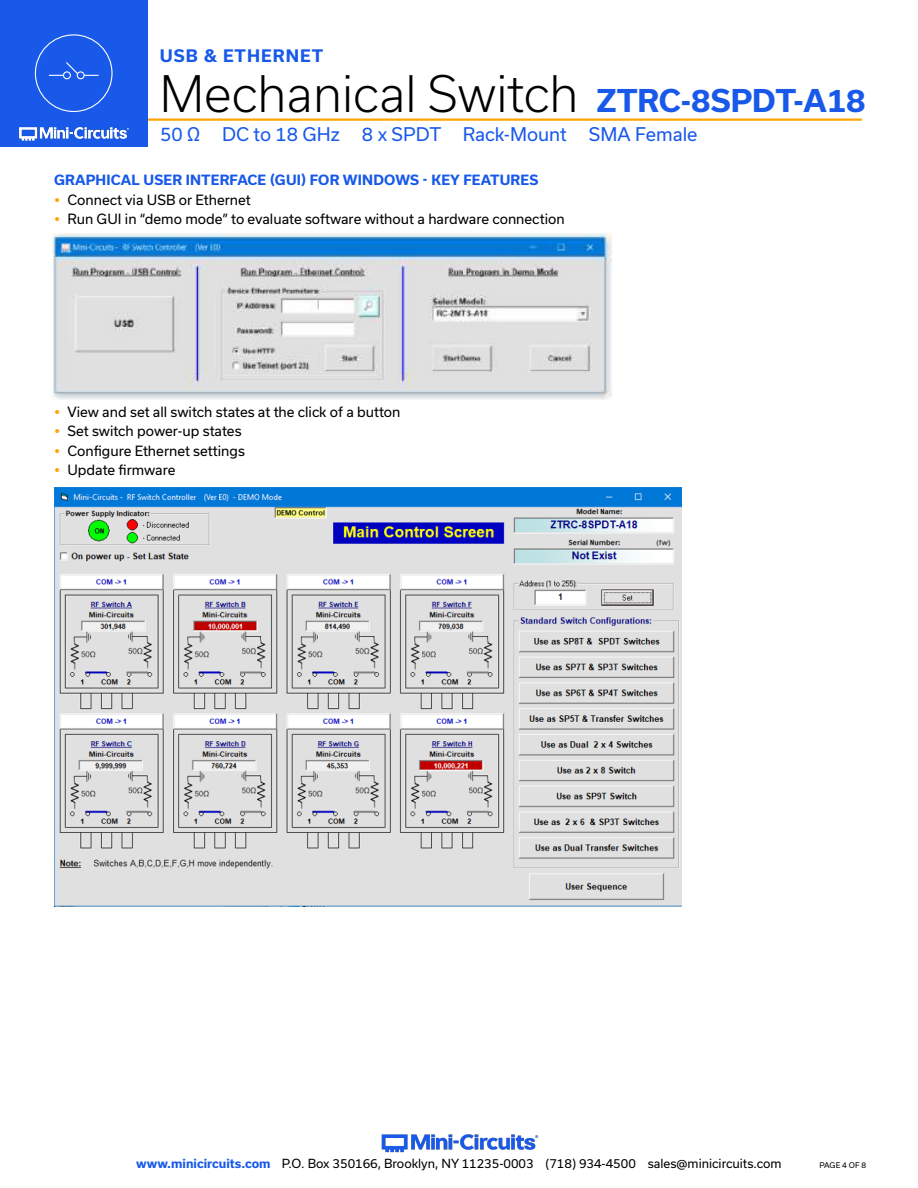
<style>
.page{position:relative;width:918px;height:1188px;background:#fff}
.page>*{position:absolute;margin:0;border:0;box-sizing:border-box;transform-origin:0 0}
.t1{font:300 48px "Usual";color:#000}
.t2{font:700 30px "Usual";color:#1859ea}
.t3{font:18px "Usual";color:#1859ea}
.t4{font:700 16.5px "Usual";letter-spacing:.065em;color:#1859ea}
.t5{font:13.5px "Usual";color:#000}
.Blue_Headers{font:700 13.5px "Usual";letter-spacing:.015em;color:#1859ea}
.t6{font:12px "Usual";color:#000}
.t7{font:7.5px "Usual";color:#000}
.s1{font-weight:700;color:#1859ea}
</style>
<div class="page">
<hr style="left:129px;top:118px;width:733px;height:3px;background:#ffa300">
<div style="left:0;top:0;width:147px;height:147px;background:#1859ea"></div>
<img style="left:19px;top:126px;width:110px;height:15px">
<img style="left:381px;top:1134px;width:158px;height:19px">
<div style="left:35px;top:34px;width:78px;height:78px;border:1px solid #fff;border-radius:50%"></div>
<div style="left:63px;top:71px;width:8px;height:8px;border:1px solid #fff;border-radius:50%"></div>
<div style="left:77px;top:71px;width:8px;height:8px;border:1px solid #fff;border-radius:50%"></div>
<svg style="left:49px;top:62px;width:50px;height:14px"></svg>
<img style="left:52px;top:233px;width:560px;height:167px">
<img style="left:54px;top:488px;width:628px;height:419px">
<p class="t4" style="left:160px;top:46px;width:165px">USB &amp; ETHERNET</p>
<h1 class="t1" style="left:160px;top:67px;width:420px">Mechanical Switch</h1>
<h2 class="t2" style="left:596px;top:83px;width:271px">ZTRC-8SPDT-A18</h2>
<h3 class="t3" style="left:160px;top:124px;width:539px">50 Ω DC to 18 GHz 8 x SPDT Rack-Mount SMA Female</h3>
<p class="Blue_Headers" style="left:54px;top:173px;width:486px">GRAPHICAL USER INTERFACE (GUI) FOR WINDOWS - KEY FEATURES</p>
<p class="t5" style="left:68px;top:192px;width:185px">Connect via USB or Ethernet</p>
<p class="t5" style="left:68px;top:212px;width:499px">Run GUI in “demo mode” to evaluate software without a hardware connection</p>
<p class="t5" style="left:68px;top:404px;width:335px">View and set all switch states at the click of a button</p>
<p class="t5" style="left:68px;top:424px;width:176px">Set switch power-up states</p>
<p class="t5" style="left:68px;top:443px;width:179px">Configure Ethernet settings</p>
<p class="t5" style="left:68px;top:463px;width:110px">Update firmware</p>
<p class="t6" style="left:136px;top:1157px;width:647px"><span class="s1">www.minicircuits.com</span> P.O. Box 350166, Brooklyn, NY 11235-0003 (718) 934-4500 sales@minicircuits.com</p>
<p class="t7" style="left:819px;top:1161px;width:48px">PAGE 4 OF 8</p>
</div>
